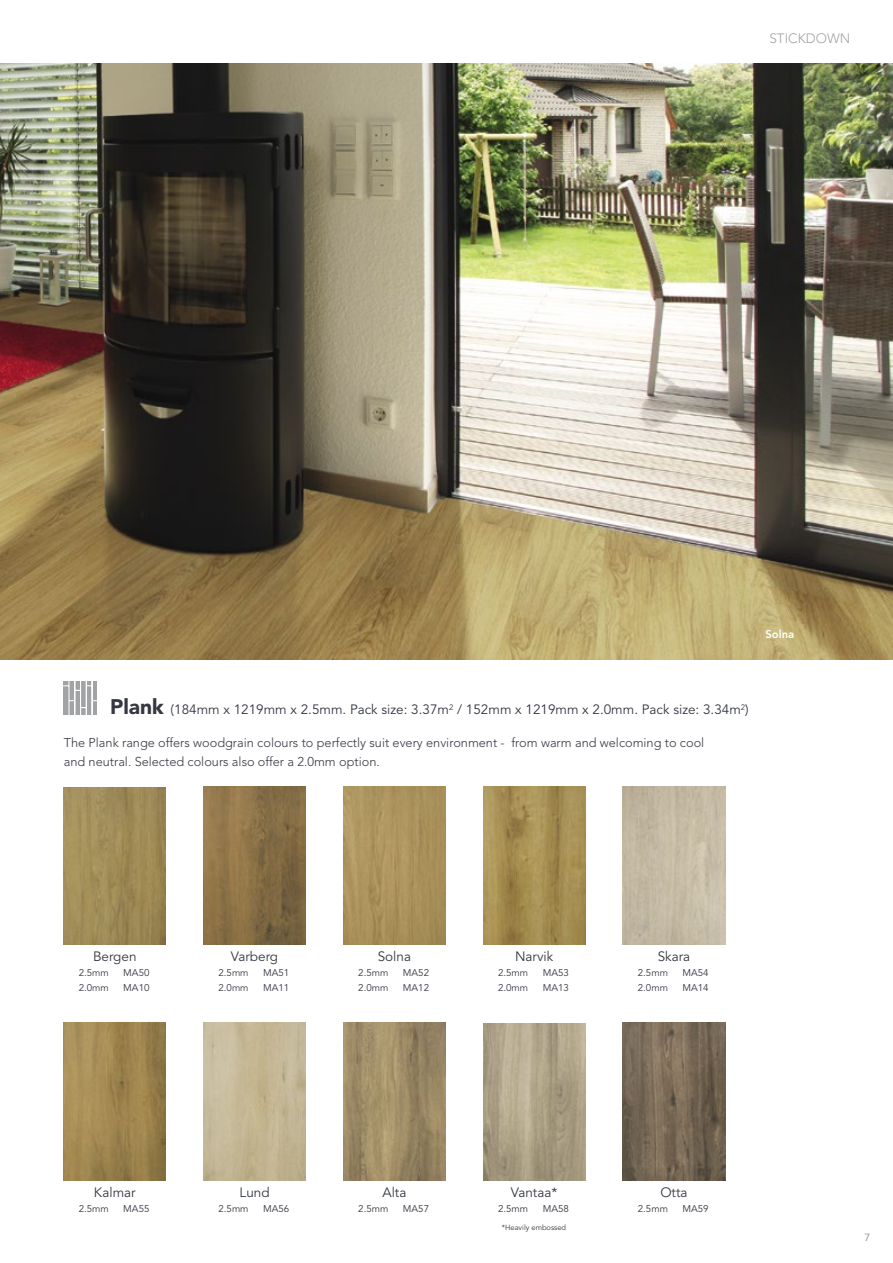
<style>
.page{position:relative;width:893px;height:1263px;background:#fff}
.page>*{position:absolute;margin:0;border:0;box-sizing:border-box;transform-origin:0 0}
.t1{font:13.5px "Avenir";color:#343841}
.t2{font:300 13.5px "Avenir";color:#a2a3a4}
.t3{font:300 12.75px/19.5px "Avenir";color:#343841}
.t4{font:800 11.25px "Avenir";color:#fff}
.t5{font:500 10.5px "Avenir";color:#a2a3a4}
.t6{font:9.75px "Avenir";color:#343841}
.t7{font:7.5px "Avenir";color:#343841}
.s1{font-weight:900;font-size:21px}
</style>
<div class="page">
<img style="left:0;top:64px;width:893px;height:595px">
<svg style="left:64px;top:681px;width:33px;height:33px"></svg>
<img style="left:64px;top:787px;width:102px;height:157px">
<img style="left:204px;top:787px;width:102px;height:157px">
<img style="left:343px;top:787px;width:102px;height:157px">
<img style="left:483px;top:787px;width:102px;height:157px">
<img style="left:623px;top:787px;width:102px;height:157px">
<img style="left:64px;top:1023px;width:102px;height:157px">
<img style="left:204px;top:1023px;width:102px;height:157px">
<img style="left:343px;top:1023px;width:102px;height:157px">
<img style="left:483px;top:1023px;width:102px;height:158px">
<img style="left:623px;top:1023px;width:102px;height:157px">
<p class="t2" style="left:769px;top:31px;width:83px">STICKDOWN</p>
<p class="t4" style="left:765px;top:627px;width:30px">Solna</p>
<p class="t1" style="left:110px;top:702px;width:640px"><span class="s1">Plank</span> (184mm x 1219mm x 2.5mm. Pack size: 3.37m<sup>2</sup> / 152mm x 1219mm x 2.0mm. Pack size: 3.34m<sup>2</sup>)</p>
<p class="t3" style="left:64px;top:732px;width:642px">The Plank range offers woodgrain colours to perfectly suit every environment - from warm and welcoming to cool and neutral. Selected colours also offer a 2.0mm option.</p>
<p class="t1" style="left:93px;top:948px;width:45px">Bergen</p>
<p class="t6" style="left:79px;top:967px;width:32px">2.5mm</p>
<p class="t6" style="left:123px;top:967px;width:28px">MA50</p>
<p class="t6" style="left:79px;top:982px;width:32px">2.0mm</p>
<p class="t6" style="left:123px;top:982px;width:28px">MA10</p>
<p class="t1" style="left:231px;top:948px;width:49px">Varberg</p>
<p class="t6" style="left:218px;top:967px;width:32px">2.5mm</p>
<p class="t6" style="left:263px;top:967px;width:28px">MA51</p>
<p class="t6" style="left:218px;top:982px;width:32px">2.0mm</p>
<p class="t6" style="left:263px;top:982px;width:28px">MA11</p>
<p class="t1" style="left:378px;top:948px;width:35px">Solna</p>
<p class="t6" style="left:358px;top:967px;width:32px">2.5mm</p>
<p class="t6" style="left:403px;top:967px;width:28px">MA52</p>
<p class="t6" style="left:358px;top:982px;width:32px">2.0mm</p>
<p class="t6" style="left:403px;top:982px;width:28px">MA12</p>
<p class="t1" style="left:515px;top:948px;width:40px">Narvik</p>
<p class="t6" style="left:498px;top:967px;width:32px">2.5mm</p>
<p class="t6" style="left:543px;top:967px;width:28px">MA53</p>
<p class="t6" style="left:498px;top:982px;width:32px">2.0mm</p>
<p class="t6" style="left:543px;top:982px;width:28px">MA13</p>
<p class="t1" style="left:658px;top:948px;width:34px">Skara</p>
<p class="t6" style="left:638px;top:967px;width:32px">2.5mm</p>
<p class="t6" style="left:682px;top:967px;width:28px">MA54</p>
<p class="t6" style="left:638px;top:982px;width:32px">2.0mm</p>
<p class="t6" style="left:682px;top:982px;width:28px">MA14</p>
<p class="t1" style="left:94px;top:1184px;width:43px">Kalmar</p>
<p class="t6" style="left:79px;top:1203px;width:32px">2.5mm</p>
<p class="t6" style="left:123px;top:1203px;width:28px">MA55</p>
<p class="t1" style="left:240px;top:1184px;width:32px">Lund</p>
<p class="t6" style="left:218px;top:1203px;width:32px">2.5mm</p>
<p class="t6" style="left:263px;top:1203px;width:28px">MA56</p>
<p class="t1" style="left:382px;top:1184px;width:25px">Alta</p>
<p class="t6" style="left:358px;top:1203px;width:32px">2.5mm</p>
<p class="t6" style="left:403px;top:1203px;width:28px">MA57</p>
<p class="t1" style="left:511px;top:1184px;width:48px">Vantaa*</p>
<p class="t6" style="left:498px;top:1203px;width:32px">2.5mm</p>
<p class="t6" style="left:543px;top:1203px;width:28px">MA58</p>
<p class="t7" style="left:502px;top:1223px;width:66px">*Heavily embossed</p>
<p class="t1" style="left:660px;top:1184px;width:29px">Otta</p>
<p class="t6" style="left:638px;top:1203px;width:32px">2.5mm</p>
<p class="t6" style="left:682px;top:1203px;width:28px">MA59</p>
<p class="t5" style="left:864px;top:1231px;width:7px">7</p>
</div>
